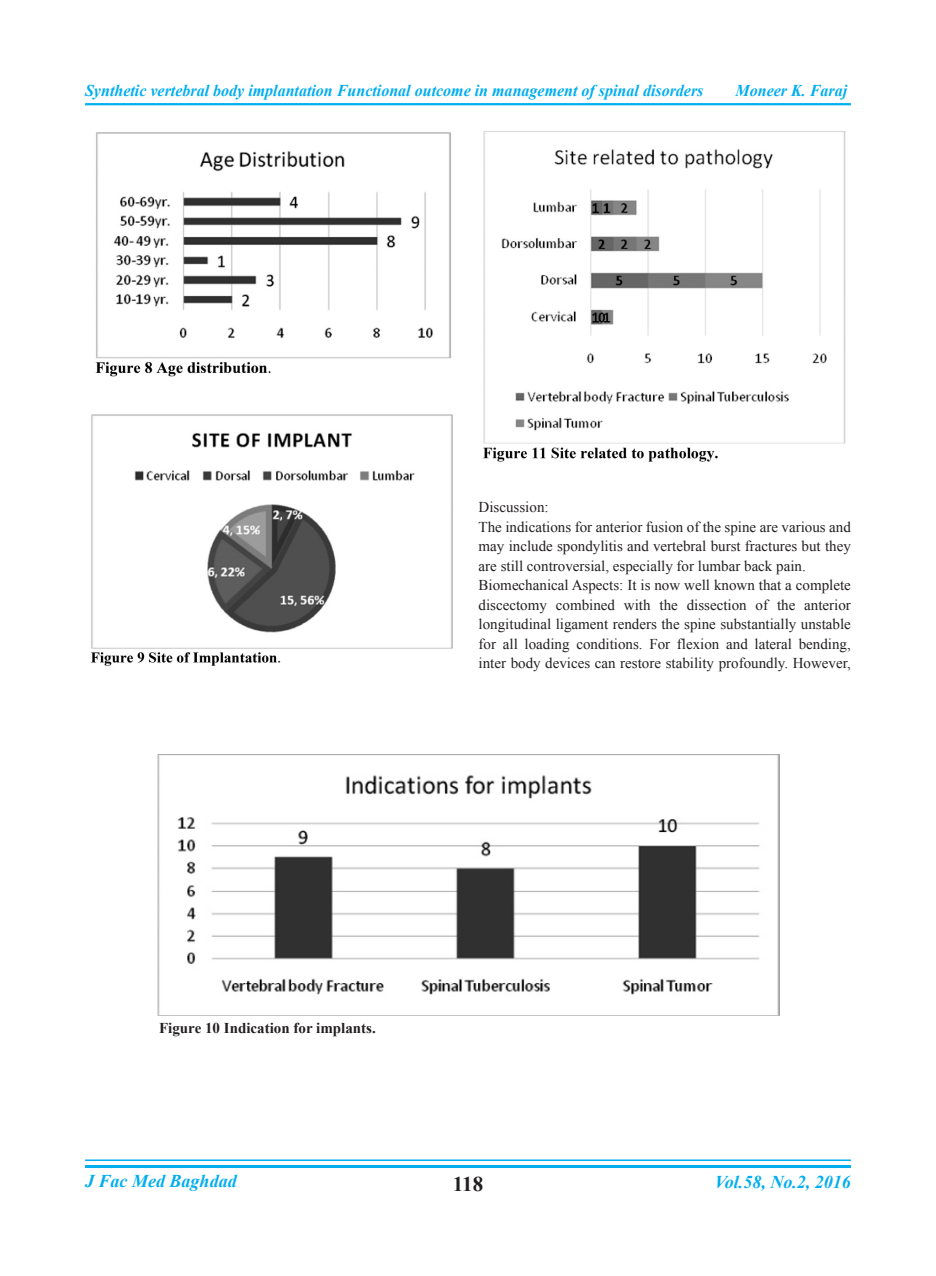
<style>
.page{position:relative;width:936px;height:1276px;background:#fff}
.page>*{position:absolute;margin:0;border:0;box-sizing:border-box;transform-origin:0 0}
.t1{font:700 21px "Times New Roman";color:#231f20}
.t2{font:italic 700 18px "Times New Roman";color:#00aeef}
.t3{font:italic 700 16.5px "Times New Roman";color:#00aeef}
.t4{font:15px/19.5px "Times New Roman";color:#231f20;text-align:justify}
.t5{font:700 15px "Times New Roman";color:#231f20}
</style>
<div class="page">
<hr style="left:85px;top:1159px;width:765px;height:2px;background:#00aeef">
<hr style="left:85px;top:1165px;width:765px;height:3px;background:#00aeef">
<img style="left:95px;top:132px;width:356px;height:245px">
<img style="left:91px;top:414px;width:362px;height:252px">
<hr style="left:85px;top:103px;width:765px;height:2px;background:#00aeef">
<img style="left:483px;top:131px;width:363px;height:331px">
<img style="left:157px;top:754px;width:622px;height:261px">
<p class="t3" style="left:85px;top:79px;width:620px">Synthetic vertebral body implantation Functional outcome in management of spinal disorders</p>
<p class="t3" style="left:735px;top:79px;width:113px">Moneer K. Faraj</p>
<p class="t4" style="left:478px;top:497px;width:72px">Discussion:</p>
<p class="t4" style="left:478px;top:517px;width:374px">The indications for anterior fusion of the spine are various and may include spondylitis and vertebral burst fractures but they are still controversial, especially for lumbar back pain.</p>
<p class="t4" style="left:478px;top:575px;width:374px">Biomechanical Aspects: It is now well known that a complete discectomy combined with the dissection of the anterior longitudinal ligament renders the spine substantially unstable for all loading conditions. For flexion and lateral bending, inter body devices can restore stability profoundly. However,</p>
<p class="t5" style="left:159px;top:1017px;width:218px">Figure 10 Indication for implants.</p>
<p class="t2" style="left:85px;top:1169px;width:153px">J Fac Med Baghdad</p>
<p class="t1" style="left:453px;top:1169px;width:32px">118</p>
<p class="t2" style="left:714px;top:1170px;width:138px">Vol.58, No.2, 2016</p>
</div>
